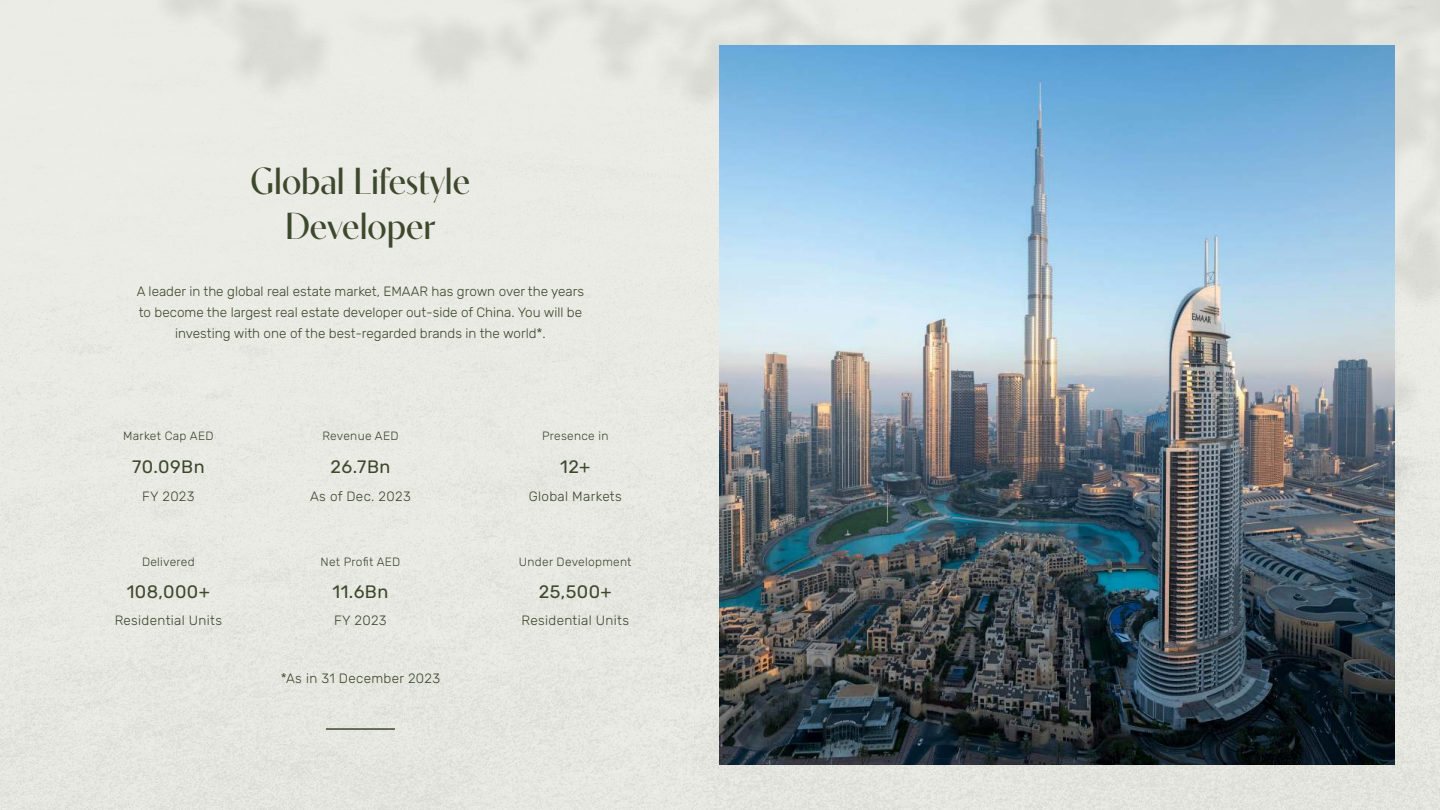
<style>
.page{position:relative;width:1440px;height:810px;background:#fff}
.page>*{position:absolute;margin:0;border:0;box-sizing:border-box;transform-origin:0 0}
.t1{font:37.5px/45px "Contralto Big";color:#3d482d;text-align:center}
.t2{font:18px "Rubik";letter-spacing:.025em;color:#3d482d}
.t3{font:300 13.5px/21px "Rubik";color:#3d482d;text-align:center}
.t4{font:300 13.5px "Rubik";letter-spacing:.025em;color:#3d482d}
.t5{font:300 12px "Rubik";letter-spacing:.025em;color:#3d482d}
</style>
<div class="page">
<img style="left:0;top:0;width:1440px;height:810px">
<img style="left:720px;top:45px;width:675px;height:720px">
<hr style="left:326px;top:728px;width:69px;height:2px;background:#3d482d">
<h1 class="t1" style="left:251px;top:155px;width:221px">Global Lifestyle<br>Developer</h1>
<p class="t3" style="left:137px;top:282px;width:449px">A leader in the global real estate market, EMAAR has grown over the years to become the largest real estate developer out-side of China. You will be investing with one of the best-regarded brands in the world .*</p>
<p class="t5" style="left:123px;top:427px;width:92px">Market Cap AED</p>
<p class="t5" style="left:322px;top:427px;width:78px">Revenue AED</p>
<p class="t5" style="left:542px;top:427px;width:68px">Presence in</p>
<h2 class="t2" style="left:132px;top:454px;width:74px">70.09Bn</h2>
<h2 class="t2" style="left:331px;top:454px;width:61px">26.7Bn</h2>
<h2 class="t2" style="left:560px;top:454px;width:32px">12+</h2>
<p class="t3" style="left:142px;top:486px;width:54px">FY 2023</p>
<p class="t4" style="left:310px;top:486px;width:102px">As of Dec. 2023</p>
<p class="t4" style="left:529px;top:486px;width:95px">Global Markets</p>
<p class="t5" style="left:142px;top:553px;width:54px">Delivered</p>
<p class="t5" style="left:320px;top:553px;width:81px">Net Profit AED</p>
<p class="t5" style="left:519px;top:553px;width:114px">Under Development</p>
<h2 class="t2" style="left:127px;top:579px;width:85px">108,000+</h2>
<h2 class="t2" style="left:333px;top:579px;width:57px">11.6Bn</h2>
<h2 class="t2" style="left:539px;top:579px;width:75px">25,500+</h2>
<p class="t4" style="left:115px;top:611px;width:109px">Residential Units</p>
<p class="t3" style="left:334px;top:611px;width:54px">FY 2023</p>
<p class="t4" style="left:522px;top:611px;width:109px">Residential Units</p>
<p class="t4" style="left:281px;top:669px;width:161px">*As in 31 December 2023</p>
</div>
